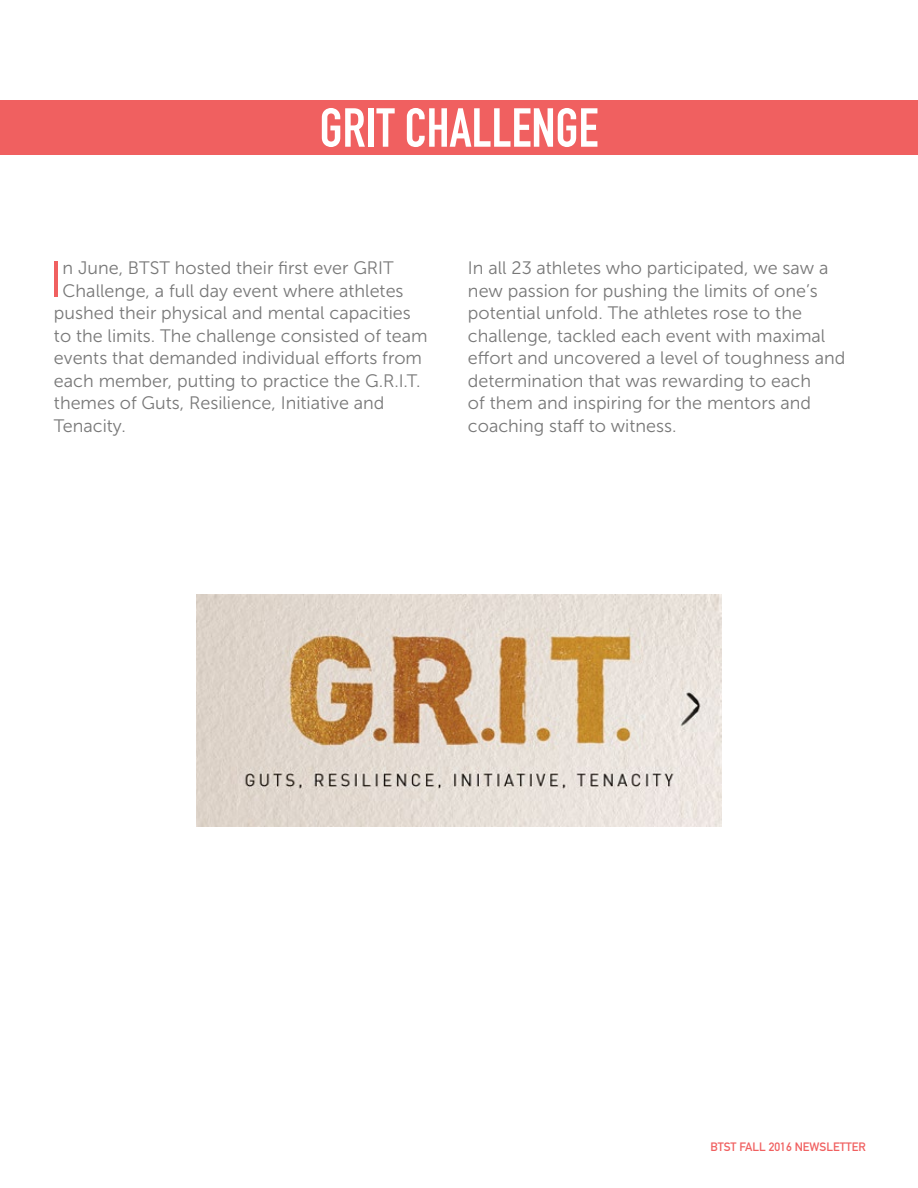
<style>
.page{position:relative;width:918px;height:1188px;background:#fff}
.page>*{position:absolute;margin:0;border:0;box-sizing:border-box;transform-origin:0 0}
.t1{font:54px "DIN Engschrift Std";color:#fff}
.t2{font:49.95px "Museo Sans 300";color:#f06060}
.t3{font:18px/22.5px "Museo Sans 300";color:#787878}
.t4{font:12px "DIN Mittelschrift Std";color:#f06060}
</style>
<div class="page">
<div style="left:0;top:100px;width:918px;height:55px;background:#f06060"></div>
<img style="left:196px;top:594px;width:526px;height:233px">
<h1 class="t1" style="left:320px;top:96px;width:280px">GRIT CHALLENGE</h1>
<h2 class="t2" style="left:49px;top:253px;width:15px">I</h2>
<p class="t3" style="left:63px;top:257px;width:333px">n June, BTST hosted their first ever GRIT</p>
<p class="t3" style="left:63px;top:280px;width:343px">Challenge, a full day event where athletes</p>
<p class="t3" style="left:54px;top:302px;width:358px">pushed their physical and mental capacities</p>
<p class="t3" style="left:54px;top:325px;width:375px">to the limits. The challenge consisted of team</p>
<p class="t3" style="left:54px;top:347px;width:370px">events that demanded individual efforts from</p>
<p class="t3" style="left:54px;top:370px;width:368px">each member, putting to practice the G.R.I.T.</p>
<p class="t3" style="left:54px;top:392px;width:332px">themes of Guts, Resilience, Initiative and</p>
<p class="t3" style="left:54px;top:415px;width:73px">Tenacity.</p>
<p class="t3" style="left:468px;top:257px;width:379px">In all 23 athletes who participated, we saw a new passion for pushing the limits of one’s potential unfold. The athletes rose to the challenge, tackled each event with maximal effort and uncovered a level of toughness and determination that was rewarding to each<br>of them and inspiring for the mentors and coaching staff to witness.</p>
<p class="t4" style="left:710px;top:1140px;width:157px">BTST FALL 2016 NEWSLETTER</p>
</div>
